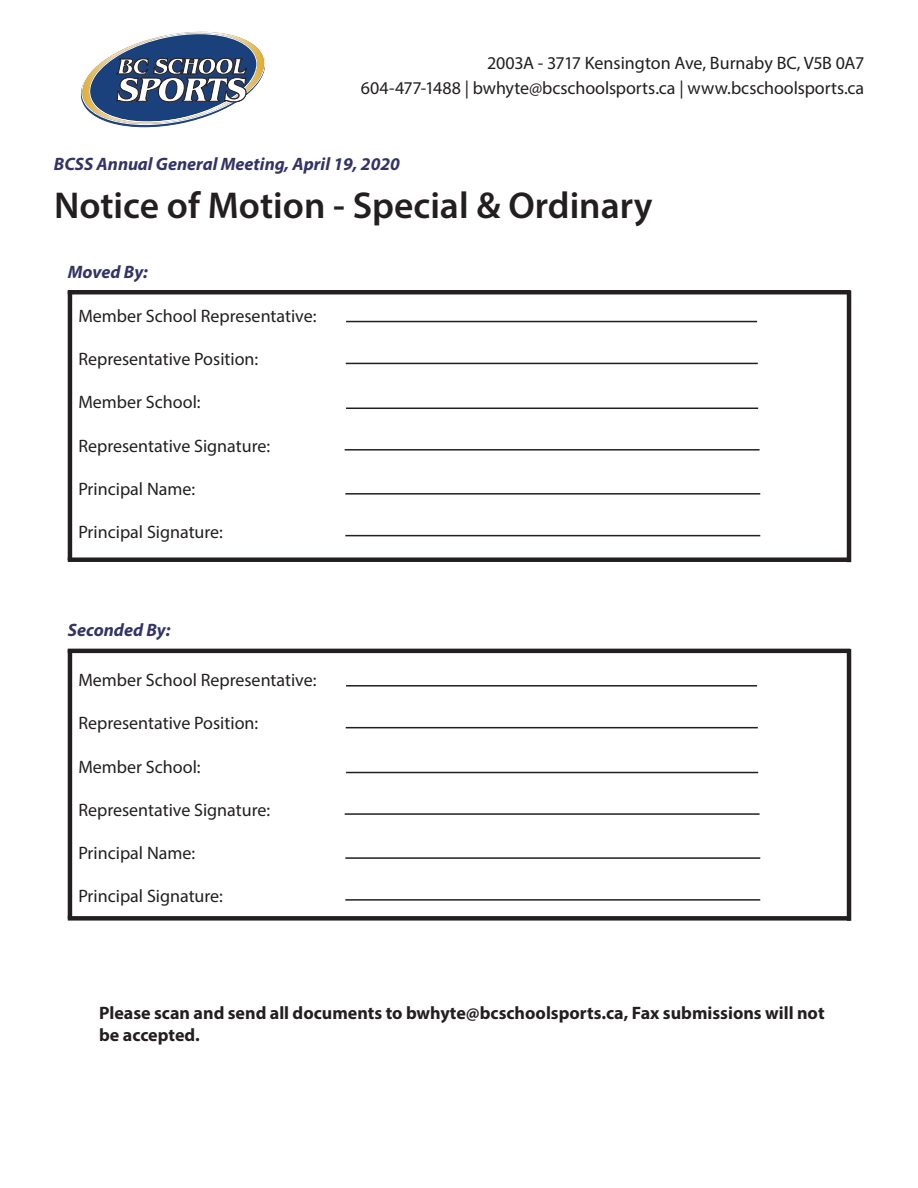
<style>
.page{position:relative;width:918px;height:1188px;background:#fff}
.page>*{position:absolute;margin:0;border:0;box-sizing:border-box;transform-origin:0 0}
.t1{font:600 37.5px "Myriad Pro";color:#231f20}
.t2{font:18px "Myriad Pro";color:#231f20}
.Body_Text{font:700 18px/21.6px "Myriad Pro";color:#231f20}
.t3{font:italic 700 18px "Myriad Pro";color:#336}
</style>
<div class="page">
<svg style="left:81px;top:31px;width:184px;height:96px"></svg>
<hr style="left:346px;top:321px;width:411px;height:1px;background:#231f20">
<hr style="left:346px;top:363px;width:412px;height:1px;background:#231f20">
<hr style="left:346px;top:408px;width:412px;height:1px;background:#231f20">
<hr style="left:345px;top:535px;width:415px;height:1px;background:#231f20">
<hr style="left:345px;top:449px;width:415px;height:2px;background:#231f20">
<hr style="left:345px;top:493px;width:415px;height:2px;background:#231f20">
<hr style="left:346px;top:685px;width:411px;height:2px;background:#231f20">
<hr style="left:346px;top:727px;width:412px;height:1px;background:#231f20">
<hr style="left:346px;top:772px;width:412px;height:1px;background:#231f20">
<hr style="left:345px;top:899px;width:415px;height:2px;background:#231f20">
<hr style="left:345px;top:813px;width:415px;height:2px;background:#231f20">
<hr style="left:345px;top:857px;width:415px;height:2px;background:#231f20">
<hr style="left:68px;top:290px;width:782px;height:4px;background:#231f20">
<div style="left:68px;top:557px;width:782px;height:5px;background:#231f20"></div>
<hr style="left:68px;top:291px;width:4px;height:269px;background:#231f20">
<hr style="left:847px;top:291px;width:4px;height:271px;background:#231f20">
<hr style="left:68px;top:649px;width:782px;height:4px;background:#231f20">
<div style="left:68px;top:916px;width:782px;height:5px;background:#231f20"></div>
<hr style="left:68px;top:650px;width:4px;height:269px;background:#231f20">
<hr style="left:847px;top:649px;width:4px;height:272px;background:#231f20">
<p class="t2" style="left:487px;top:51px;width:379px">2003A - 3717 Kensington Ave, Burnaby BC, V5B 0A7</p>
<p class="t2" style="left:361px;top:77px;width:505px">604-477-1488 | bwhyte@bcschoolsports.ca | www.bcschoolsports.ca</p>
<p class="t3" style="left:54px;top:152px;width:347px">BCSS Annual General Meeting, April 19, 2020</p>
<p class="t1" style="left:54px;top:182px;width:600px">Notice of Motion - Special &amp; Ordinary</p>
<p class="t3" style="left:68px;top:260px;width:82px">Moved By:</p>
<p class="t2" style="left:78px;top:305px;width:240px">Member School Representative:</p>
<p class="t2" style="left:78px;top:348px;width:181px">Representative Position:</p>
<p class="t2" style="left:78px;top:391px;width:124px">Member School:</p>
<p class="t2" style="left:78px;top:434px;width:193px">Representative Signature:</p>
<p class="t2" style="left:78px;top:478px;width:118px">Principal Name:</p>
<p class="t2" style="left:78px;top:521px;width:146px">Principal Signature:</p>
<p class="t3" style="left:68px;top:618px;width:104px">Seconded By:</p>
<p class="t2" style="left:78px;top:669px;width:240px">Member School Representative:</p>
<p class="t2" style="left:78px;top:712px;width:181px">Representative Position:</p>
<p class="t2" style="left:78px;top:755px;width:124px">Member School:</p>
<p class="t2" style="left:78px;top:799px;width:193px">Representative Signature:</p>
<p class="t2" style="left:78px;top:842px;width:118px">Principal Name:</p>
<p class="t2" style="left:78px;top:885px;width:146px">Principal Signature:</p>
<p class="Body_Text" style="left:99px;top:1002px;width:727px">Please scan and send all documents to bwhyte@bcschoolsports.ca, Fax submissions will not be accepted.</p>
</div>
